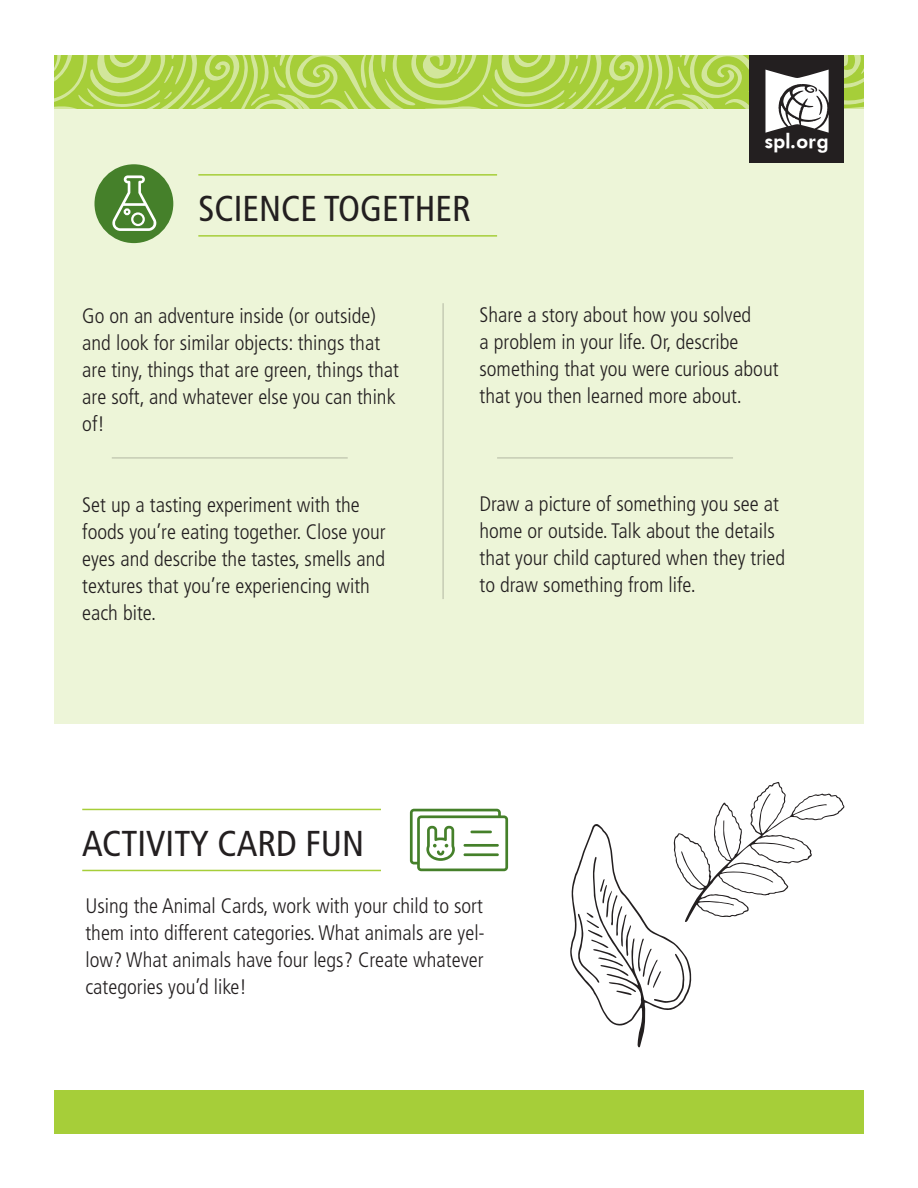
<style>
.page{position:relative;width:918px;height:1188px;background:#fff}
.page>*{position:absolute;margin:0;border:0;box-sizing:border-box;transform-origin:0 0}
.t1{font:condensed 36px "Frutiger";color:#231f20}
.t2{font:21.6px "Futura Dem Bol AGA";color:#fff}
.t3{font:300 condensed 21px/27px "Frutiger";color:#231f20}
</style>
<div class="page">
<div style="left:54px;top:109px;width:810px;height:615px;background:#edf5d8"></div>
<div style="left:750px;top:55px;width:94px;height:108px;background:#231f20"></div>
<svg style="left:54px;top:55px;width:810px;height:78px"></svg>
<div style="left:54px;top:1091px;width:810px;height:43px;background:#a6ce39"></div>
<hr style="left:198px;top:235px;width:299px;height:2px;background:#a6ce39">
<hr style="left:198px;top:174px;width:299px;height:2px;background:#a6ce39">
<hr style="left:442px;top:303px;width:2px;height:296px;background:#231f20">
<hr style="left:112px;top:457px;width:236px;height:2px;background:#231f20">
<hr style="left:82px;top:870px;width:299px;height:1px;background:#a6ce39">
<hr style="left:82px;top:809px;width:299px;height:1px;background:#a6ce39">
<div style="left:94px;top:164px;width:79px;height:79px;background:#45802a;border-radius:50%"></div>
<hr style="left:497px;top:457px;width:236px;height:2px;background:#231f20">
<svg style="left:410px;top:809px;width:98px;height:62px"></svg>
<svg style="left:570px;top:782px;width:275px;height:265px"></svg>
<svg style="left:112px;top:175px;width:45px;height:56px"></svg>
<p class="t1" style="left:198px;top:188px;width:274px">SCIENCE TOGETHER</p>
<p class="t2" style="left:765px;top:130px;width:66px">spl.org</p>
<p class="t3" style="left:82px;top:302px;width:318px">Go on an adventure inside (or outside) and look for similar objects: things that are tiny, things that are green, things that are soft, and whatever else you can think of!</p>
<p class="t3" style="left:82px;top:491px;width:305px">Set up a tasting experiment with the foods you’re eating together. Close your eyes and describe the tastes, smells and textures that you’re experiencing with each bite.</p>
<p class="t3" style="left:480px;top:302px;width:301px">Share a story about how you solved<br>a problem in your life. Or, describe something that you were curious about that you then learned more about.</p>
<p class="t3" style="left:480px;top:491px;width:307px">Draw a picture of something you see at home or outside. Talk about the details that your child captured when they tried to draw something from life.</p>
<p class="t1" style="left:82px;top:822px;width:284px">ACTIVITY CARD FUN</p>
<p class="t3" style="left:85px;top:893px;width:401px;text-align:justify">Using the Animal Cards, work with your child to sort them into different categories. What animals are yel&shy;low? What animals have four legs? Create whatever categories you’d like!</p>
</div>
